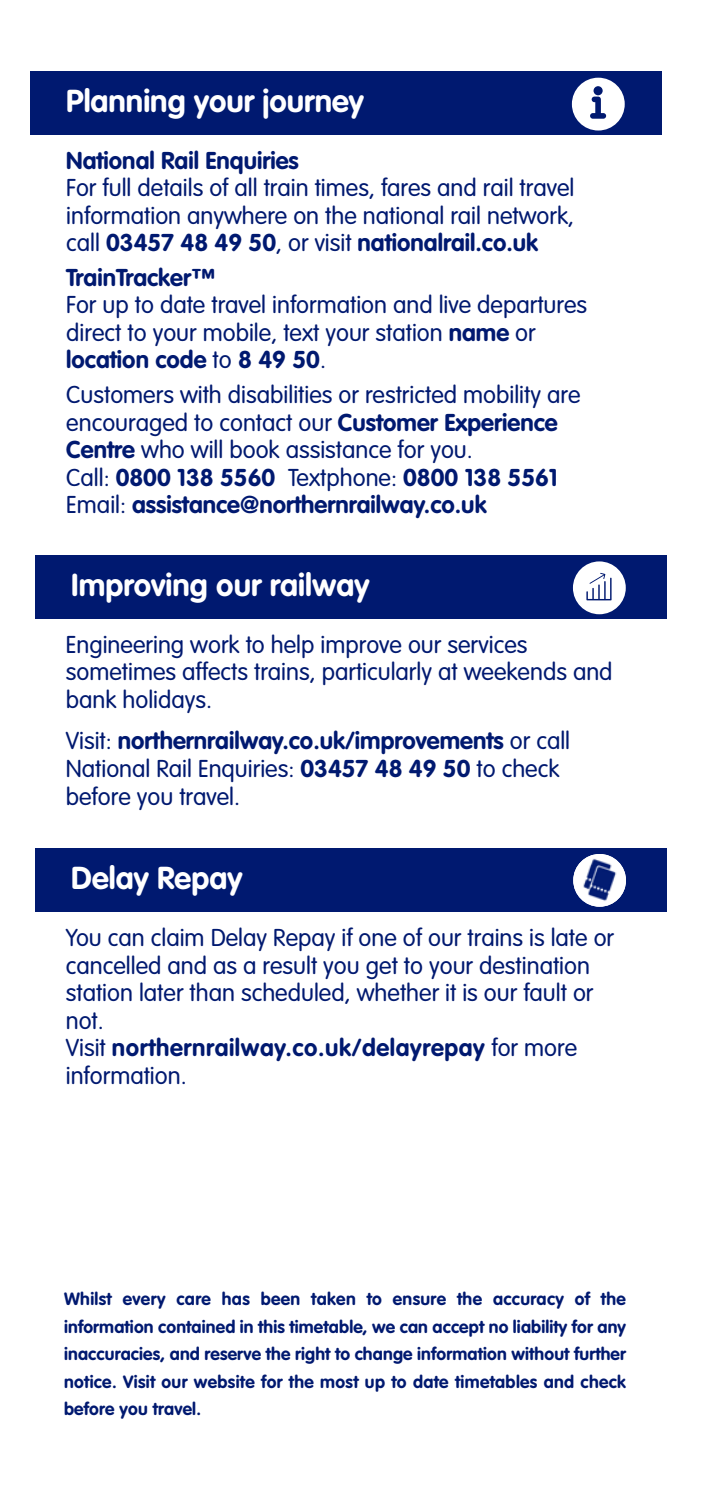
<style>
.page{position:relative;width:702px;height:1489px;background:#fff}
.page>*{position:absolute;margin:0;border:0;box-sizing:border-box;transform-origin:0 0}
.t1{font:700 31.25px "VAG Rounded";color:#fff}
.t2{font:300 24px/27.5px "VAG Rounded";color:#001970}
.t3{font:700 24px "VAG Rounded";color:#001970}
.t4{font:300 22.5px "VAG Rounded";color:#001970}
.t5{font:700 22.5px "VAG Rounded";color:#001970}
.t6{font:700 17.5px/27.5px "VAG Rounded";letter-spacing:.02em;color:#001970;text-align:justify}
.s1{font-weight:700}
</style>
<div class="page">
<div style="left:30px;top:71px;width:631px;height:64px;background:#001970"></div>
<svg style="left:571px;top:77px;width:54px;height:54px"></svg>
<div style="left:572px;top:78px;width:52px;height:52px;background:#fff;border-radius:50%"></div>
<svg style="left:590px;top:97px;width:16px;height:22px"></svg>
<div style="left:593px;top:86px;width:9px;height:9px;background:#001970;border-radius:50%"></div>
<div style="left:35px;top:555px;width:631px;height:63px;background:#001970"></div>
<div style="left:573px;top:561px;width:52px;height:53px;background:#fff;border-radius:50%"></div>
<svg style="left:586px;top:573px;width:25px;height:27px"></svg>
<div style="left:35px;top:848px;width:631px;height:64px;background:#001970"></div>
<img style="left:573px;top:854px;width:53px;height:52px;border-radius:26px">
<h1 class="t1" style="left:66px;top:82px;width:299px">Planning your journey</h1>
<p class="t3" style="left:66px;top:146px;width:234px">National Rail Enquiries</p>
<p class="t2" style="left:66px;top:174px;width:509px;text-align:justify">For full details of all train times, fares and rail travel information anywhere on the national rail network, call <span class="s1">03457 48 49 50</span>, or visit <span class="s1">nationalrail.co.uk</span></p>
<p class="t3" style="left:66px;top:263px;width:150px">TrainTracker™</p>
<p class="t2" style="left:66px;top:291px;width:522px">For up to date travel information and live departures direct to your mobile, text your station <span class="s1">name</span> or <span class="s1">location code</span> to <span class="s1">8 49 50</span>.</p>
<p class="t2" style="left:66px;top:381px;width:515px">Customers with disabilities or restricted mobility are encouraged to contact our <span class="s1">Customer Experience Centre</span> who will book assistance for you.<br>Call: <span class="s1">0800 138 5560</span> Textphone: <span class="s1">0800 138 5561<br></span>Email: <span class="s1">assistance@northernrailway.co.uk</span></p>
<p class="t4" style="left:65px;top:231px;width:11px">c</p>
<p class="t4" style="left:65px;top:331px;width:14px">d</p>
<p class="t5" style="left:65px;top:358px;width:6px">l</p>
<p class="t4" style="left:66px;top:464px;width:14px">d</p>
<p class="t5" style="left:66px;top:491px;width:6px">l</p>
<h1 class="t1" style="left:71px;top:566px;width:300px">Improving our railway</h1>
<p class="t2" style="left:66px;top:630px;width:548px">Engineering work to help improve our services sometimes affects trains, particularly at weekends and bank holidays.</p>
<p class="t2" style="left:66px;top:727px;width:506px">Visit: <span class="s1">northernrailway.co.uk/improvements</span> or call<br>National Rail Enquiries: <span class="s1">03457 48 49 50</span> to check before you travel.</p>
<p class="t4" style="left:65px;top:627px;width:17px">N</p>
<p class="t4" style="left:66px;top:760px;width:17px">N</p>
<h1 class="t1" style="left:71px;top:860px;width:173px">Delay Repay</h1>
<p class="t2" style="left:66px;top:923px;width:550px">You can claim Delay Repay if one of our trains is late or cancelled and as a result you get to your destination station later than scheduled, whether it is our fault or not.<br>Visit <span class="s1">northernrailway.co.uk/delayrepay</span> for more information.</p>
<p class="t6" style="left:64px;top:1284px;width:563px">Whilst every care has been taken to ensure the accuracy of the information contained in this timetable, we can accept no liability for any inaccuracies, and reserve the right to change information without further notice. Visit our website for the most up to date timetables and check before you travel.</p>
</div>
